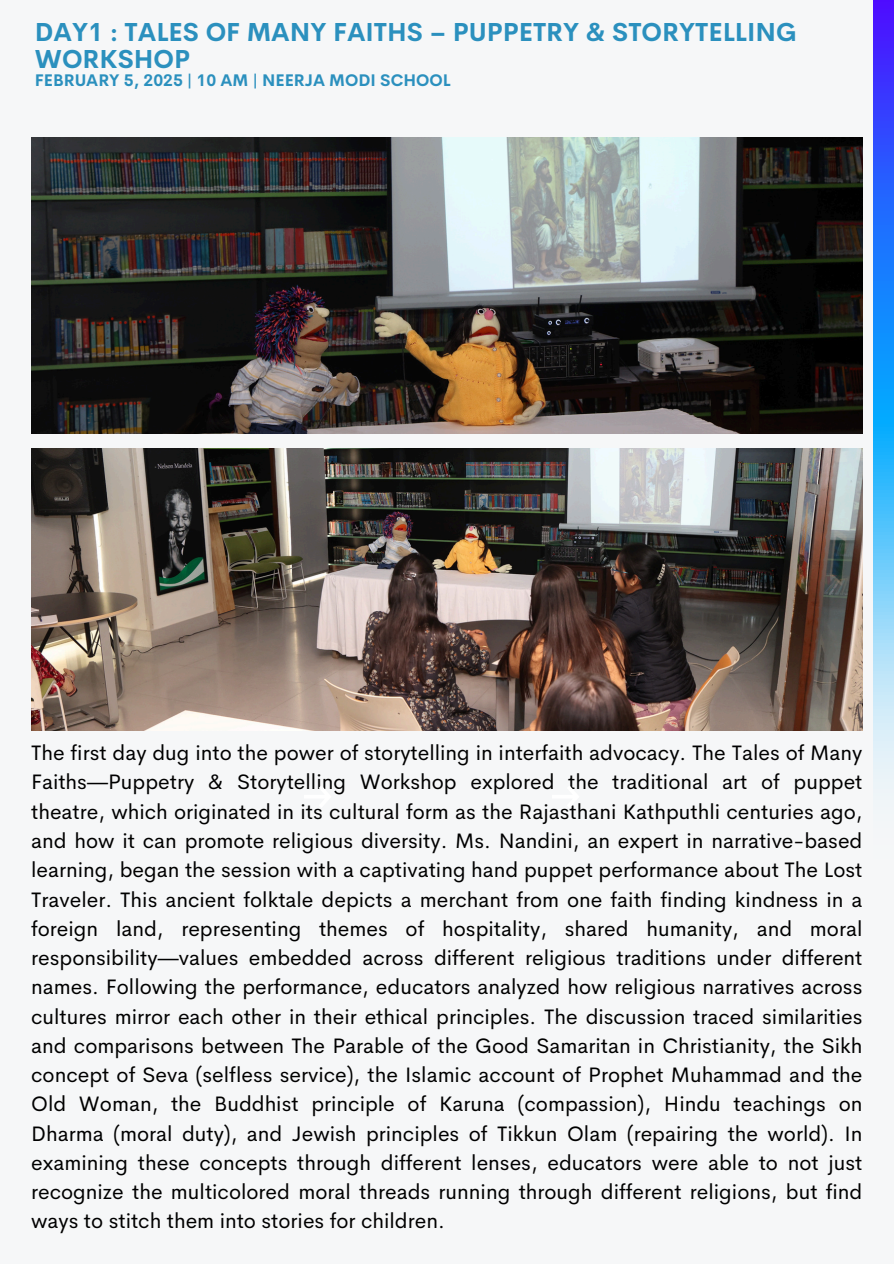
<style>
.page{position:relative;width:894px;height:1264px;background:#fff}
.page>*{position:absolute;margin:0;border:0;box-sizing:border-box;transform-origin:0 0}
.t1{font:700 25.5px/27px "Cerebri Sans";color:#2b90be}
.t2{font:21px/29.2px "Cerebri Sans";color:#000;text-align:justify}
.t3{font:700 16.5px "Cerebri Sans";color:#2b90be}
</style>
<div class="page">
<div style="left:0;top:0;width:893px;height:1263px;background:#f6f7f8"></div>
<svg style="left:873px;top:0;width:20px;height:782px;background:#5096fd"></svg>
<img style="left:31px;top:137px;width:830px;height:296px">
<img style="left:31px;top:448px;width:830px;height:282px">
<h1 class="t1" style="left:35px;top:18px;width:763px">DAY1 : TALES OF MANY FAITHS – PUPPETRY &amp; STORYTELLING<br>WORKSHOP</h1>
<h1 class="t3" style="left:35px;top:69px;width:417px">FEBRUARY 5, 2025 | 10 AM | NEERJA MODI SCHOOL</h1>
<p class="t2" style="left:31px;top:738px;width:832px">The first day dug into the power of storytelling in interfaith advocacy. The Tales of Many Faiths—Puppetry &amp; Storytelling Workshop explored the traditional art of puppet theatre, which originated in its cultural form as the Rajasthani Kathputhli centuries ago, and how it can promote religious diversity. Ms. Nandini, an expert in narrative-based learning, began the session with a captivating hand puppet performance about The Lost Traveler. This ancient folktale depicts a merchant from one faith finding kindness in a foreign land, representing themes of hospitality, shared humanity, and moral responsibility—values embedded across different religious traditions under different names. Following the performance, educators analyzed how religious narratives across cultures mirror each other in their ethical principles. The discussion traced similarities and comparisons between The Parable of the Good Samaritan in Christianity, the Sikh concept of Seva (selfless service), the Islamic account of Prophet Muhammad and the Old Woman, the Buddhist principle of Karuna (compassion), Hindu teachings on Dharma (moral duty), and Jewish principles of Tikkun Olam (repairing the world). In examining these concepts through different lenses, educators were able to not just recognize the multicolored moral threads running through different religions, but find ways to stitch them into stories for children.</p>
</div>
